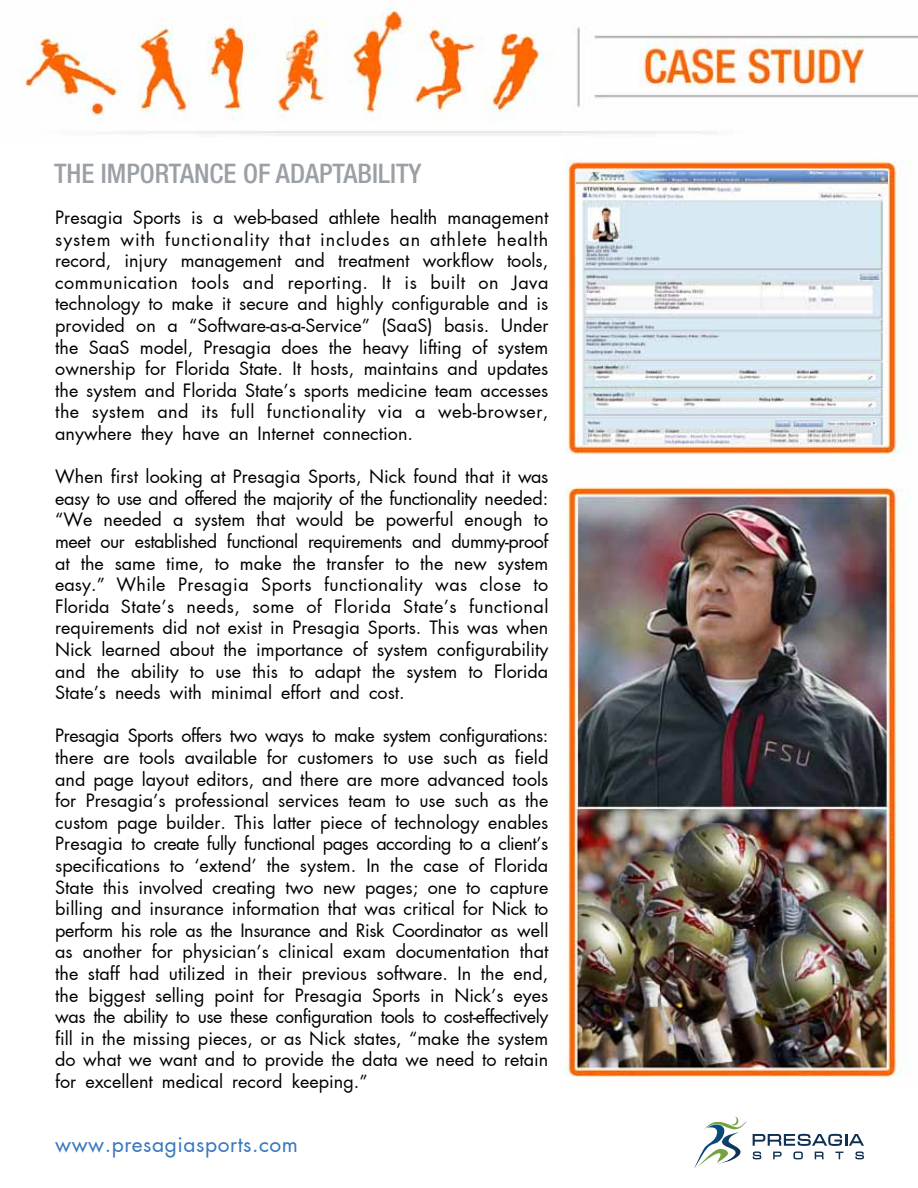
<style>
.page{position:relative;width:918px;height:1188px;background:#fff}
.page>*{position:absolute;margin:0;border:0;box-sizing:border-box;transform-origin:0 0}
.t1{font:500 condensed 27px "Helvetica Neue LT Pro";color:#9ba0a6}
.t2{font:21px "AG Futura";letter-spacing:.025em;color:#3777bc}
.t3{font:18px/21.6px "AG Futura";color:#000;text-align:justify}
</style>
<div class="page">
<img style="left:565px;top:159px;width:345px;height:918px">
<img style="left:20px;top:7px;width:898px;height:129px">
<svg style="left:695px;top:1116px;width:169px;height:52px"></svg>
<img style="left:577px;top:172px;width:310px;height:273px">
<h1 class="t1" style="left:54px;top:157px;width:369px">THE IMPORTANCE OF ADAPTABILITY</h1>
<p class="t3" style="left:55px;top:207px;width:495px">Presagia Sports is a web-based athlete health management system with functionality that includes an athlete health record, injury management and treatment workflow tools, communication tools and reporting. It is built on Java technology to make it secure and highly configurable and is provided on a “Software-as-a-Service” (SaaS) basis. Under the SaaS model, Presagia does the heavy lifting of system ownership for Florida State. It hosts, maintains and updates the system and Florida State’s sports medicine team accesses the system and its full functionality via a web-browser, anywhere they have an Internet connection.</p>
<p class="t3" style="left:55px;top:466px;width:495px">When first looking at Presagia Sports, Nick found that it was easy to use and offered the majority of the functionality needed: “We needed a system that would be powerful enough to meet our established functional requirements and dummy-proof at the same time, to make the transfer to the new system easy.” While Presagia Sports functionality was close to Florida State’s needs, some of Florida State’s functional requirements did not exist in Presagia Sports. This was when Nick learned about the importance of system configurability and the ability to use this to adapt the system to Florida State’s needs with minimal effort and cost.</p>
<p class="t3" style="left:55px;top:725px;width:495px">Presagia Sports offers two ways to make system configurations: there are tools available for customers to use such as field and page layout editors, and there are more advanced tools for Presagia’s professional services team to use such as the custom page builder. This latter piece of technology enables Presagia to create fully functional pages according to a client’s specifications to ‘extend’ the system. In the case of Florida State this involved creating two new pages; one to capture billing and insurance information that was critical for Nick to perform his role as the Insurance and Risk Coordinator as well as another for physician’s clinical exam documentation that the staff had utilized in their previous software. In the end, the biggest selling point for Presagia Sports in Nick’s eyes was the ability to use these configuration tools to cost-effectively fill in the missing pieces, or as Nick states, “make the system do what we want and to provide the data we need to retain for excellent medical record keeping.”</p>
<p class="t2" style="left:55px;top:1131px;width:244px">www.presagiasports.com</p>
</div>
